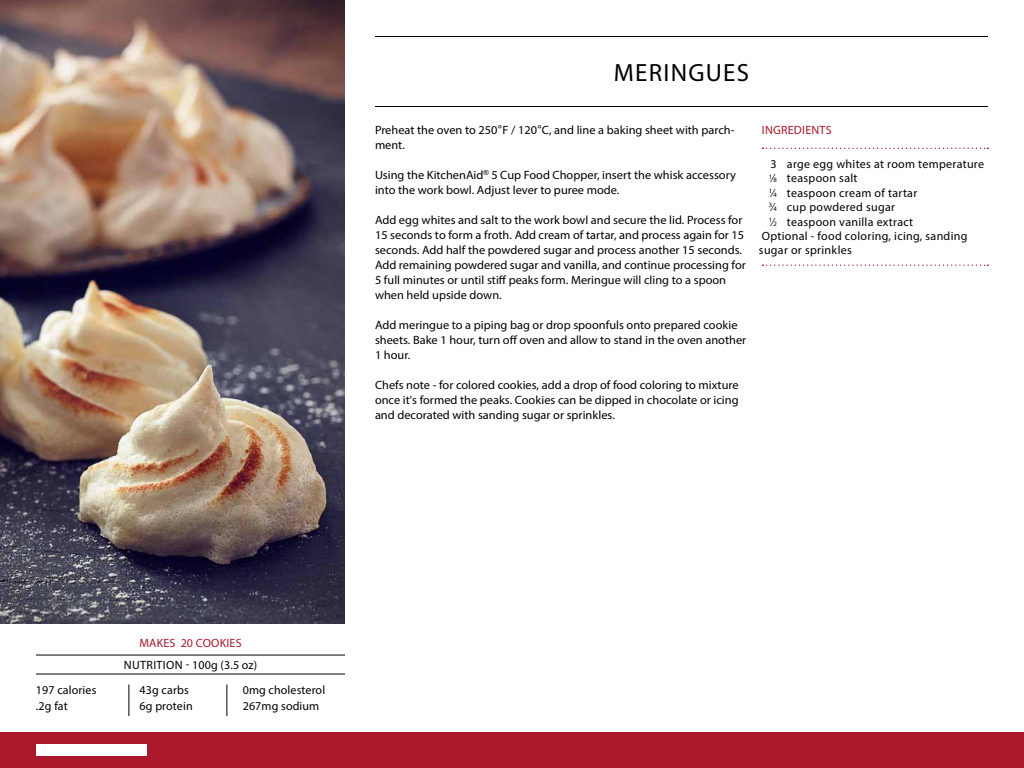
<style>
.page{position:relative;width:1024px;height:768px;background:#fff}
.page>*{position:absolute;margin:0;border:0;box-sizing:border-box;transform-origin:0 0}
.t1{font:25px "Myriad Pro";letter-spacing:.05em;color:#000}
.t2{font:12px/15px "Myriad Pro";color:#000}
.t3{font:12px "Myriad Pro";letter-spacing:.025em;color:#000}
.t4{font:12px "Myriad Pro";letter-spacing:.02em;color:#aa182c}
.s1{font-family:"Arial"}
.s2{font-size:6.6px}
</style>
<div class="page">
<div style="left:0;top:732px;width:1024px;height:36px;background:#aa182c"></div>
<img style="left:36px;top:744px;width:110px;height:12px">
<img style="left:0;top:0;width:345px;height:624px">
<hr style="left:36px;top:655px;width:309px;height:1px;background:#000">
<hr style="left:36px;top:674px;width:309px;height:1px;background:#000">
<hr style="left:128px;top:685px;width:1px;height:31px;background:#000">
<hr style="left:226px;top:685px;width:1px;height:31px;background:#000">
<hr style="left:375px;top:36px;width:613px;height:1px;background:#000">
<hr style="left:375px;top:106px;width:613px;height:1px;background:#000">
<svg style="left:762px;top:148px;width:226px;height:1px"></svg>
<svg style="left:762px;top:265px;width:226px;height:1px"></svg>
<h1 class="t1" style="left:614px;top:58px;width:137px">MERINGUES</h1>
<p class="t2" style="left:375px;top:122px;width:361px">Preheat the oven to 250<span class="s1">°</span>F / 120<span class="s1">°</span>C, and line a baking sheet with parch&shy;ment.</p>
<p class="t2" style="left:375px;top:167px;width:362px">Using the KitchenAid<sup>®</sup> 5 Cup Food Chopper, insert the whisk accessory into the work bowl. Adjust lever to puree mode.</p>
<p class="t2" style="left:375px;top:212px;width:372px">Add egg whites and salt to the work bowl and secure the lid. Process for 15 seconds to form a froth. Add cream of tartar, and process again for 15 seconds. Add half the powdered sugar and process another 15 seconds.<br>Add remaining powdered sugar and vanilla, and continue processing for 5 full minutes or until stiff peaks form. Meringue will cling to a spoon when held upside down.</p>
<p class="t2" style="left:375px;top:317px;width:373px">Add meringue to a piping bag or drop spoonfuls onto prepared cookie sheets. Bake 1 hour, turn off oven and allow to stand in the oven another<br>1 hour.</p>
<p class="t2" style="left:375px;top:377px;width:365px;text-align:justify">Chefs note - for colored cookies, add a drop of food coloring to mixture once it's formed the peaks. Cookies can be dipped in chocolate or icing and decorated with sanding sugar or sprinkles.</p>
<p class="t4" style="left:762px;top:122px;width:71px">INGREDIENTS</p>
<p class="t3" style="left:771px;top:157px;width:215px">3 arge egg whites at room temperature</p>
<p class="t3" style="left:769px;top:171px;width:90px"><sup>1</sup>⁄<span class="s2">8</span> teaspoon salt</p>
<p class="t3" style="left:769px;top:185px;width:150px"><sup>1</sup>⁄<span class="s2">4</span> teaspoon cream of tartar</p>
<p class="t3" style="left:769px;top:200px;width:128px"><sup>3</sup>⁄<span class="s2">4</span> cup powdered sugar</p>
<p class="t3" style="left:769px;top:214px;width:146px"><sup>1</sup>⁄<span class="s2">2</span> teaspoon vanilla extract</p>
<p class="t3" style="left:762px;top:229px;width:207px">Optional - food coloring, icing, sanding</p>
<p class="t3" style="left:759px;top:243px;width:94px">sugar or sprinkles</p>
<p class="t2" style="left:36px;top:681px;width:62px;line-height:16px">197 calories .2g fat</p>
<p class="t4" style="left:139px;top:636px;width:104px">MAKES 20 COOKIES</p>
<p class="t2" style="left:140px;top:652px;width:119px;line-height:25px;text-indent:-16px">NUTRITION - 100g (3.5 oz)<br>43g carbs</p>
<p class="t2" style="left:140px;top:698px;width:55px">6g protein</p>
<p class="t2" style="left:243px;top:681px;width:84px;line-height:16px">0mg cholesterol<br>267mg sodium</p>
</div>
